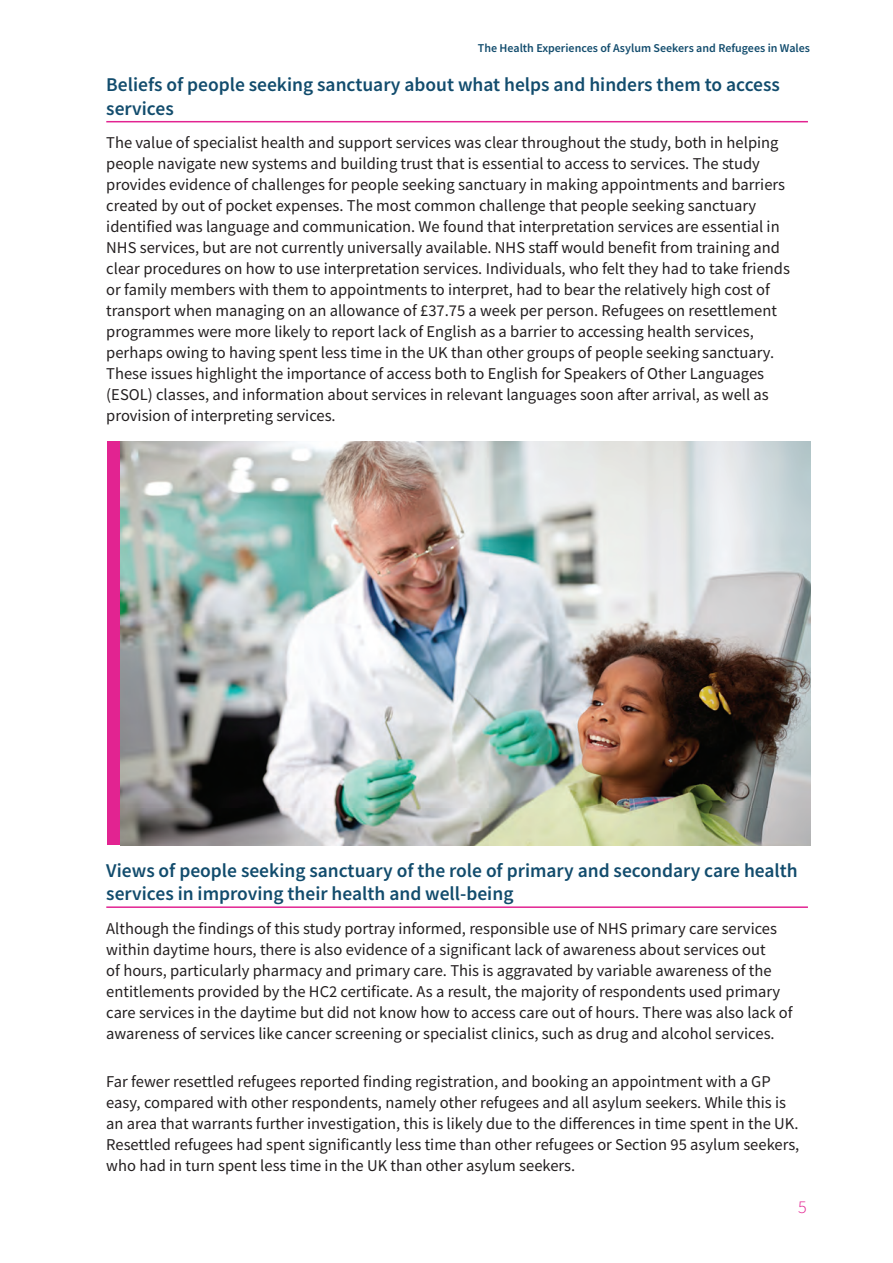
<style>
.page{position:relative;width:893px;height:1263px;background:#fff}
.page>*{position:absolute;margin:0;border:0;box-sizing:border-box;transform-origin:0 0}
.t1{font:600 19.5px/23.4px "Source Sans Pro";color:#124c6d}
.t2{font:300 18px "Source Sans Pro";color:#e22391}
.t3{font:16.5px/21px "Source Sans Pro";color:#231f20}
.t4{font:600 12px "Source Sans Pro";color:#124c6d}
</style>
<div class="page">
<hr style="left:106px;top:121px;width:702px;height:1px;background:#e22391">
<hr style="left:106px;top:906px;width:702px;height:2px;background:#e22391">
<img style="left:120px;top:441px;width:690px;height:404px">
<div style="left:107px;top:441px;width:13px;height:404px;background:#e22391"></div>
<p class="t4" style="left:478px;top:40px;width:334px">The Health Experiences of Asylum Seekers and Refugees in Wales</p>
<p class="t1" style="left:106px;top:73px;width:675px">Beliefs of people seeking sanctuary about what helps and hinders them to access services</p>
<p class="t3" style="left:106px;top:132px;width:685px">The value of specialist health and support services was clear throughout the study, both in helping people navigate new systems and building trust that is essential to access to services. The study provides evidence of challenges for people seeking sanctuary in making appointments and barriers created by out of pocket expenses. The most common challenge that people seeking sanctuary identified was language and communication. We found that interpretation services are essential in NHS services, but are not currently universally available. NHS staff would benefit from training and clear procedures on how to use interpretation services. Individuals, who felt they had to take friends or family members with them to appointments to interpret, had to bear the relatively high cost of transport when managing on an allowance of £37.75 a week per person. Refugees on resettlement programmes were more likely to report lack of English as a barrier to accessing health services, perhaps owing to having spent less time in the UK than other groups of people seeking sanctuary.<br>These issues highlight the importance of access both to English for Speakers of Other Languages (ESOL) classes, and information about services in relevant languages soon after arrival, as well as provision of interpreting services.</p>
<p class="t1" style="left:106px;top:858px;width:693px">Views of people seeking sanctuary of the role of primary and secondary care health services in improving their health and well-being</p>
<p class="t3" style="left:106px;top:918px;width:688px">Although the findings of this study portray informed, responsible use of NHS primary care services within daytime hours, there is also evidence of a significant lack of awareness about services out<br>of hours, particularly pharmacy and primary care. This is aggravated by variable awareness of the entitlements provided by the HC2 certificate. As a result, the majority of respondents used primary care services in the daytime but did not know how to access care out of hours. There was also lack of awareness of services like cancer screening or specialist clinics, such as drug and alcohol services.</p>
<p class="t3" style="left:106px;top:1071px;width:695px">Far fewer resettled refugees reported finding registration, and booking an appointment with a GP easy, compared with other respondents, namely other refugees and all asylum seekers. While this is an area that warrants further investigation, this is likely due to the differences in time spent in the UK.<br>Resettled refugees had spent significantly less time than other refugees or Section 95 asylum seekers, who had in turn spent less time in the UK than other asylum seekers.</p>
<p class="t2" style="left:798px;top:1196px;width:10px">5</p>
</div>
